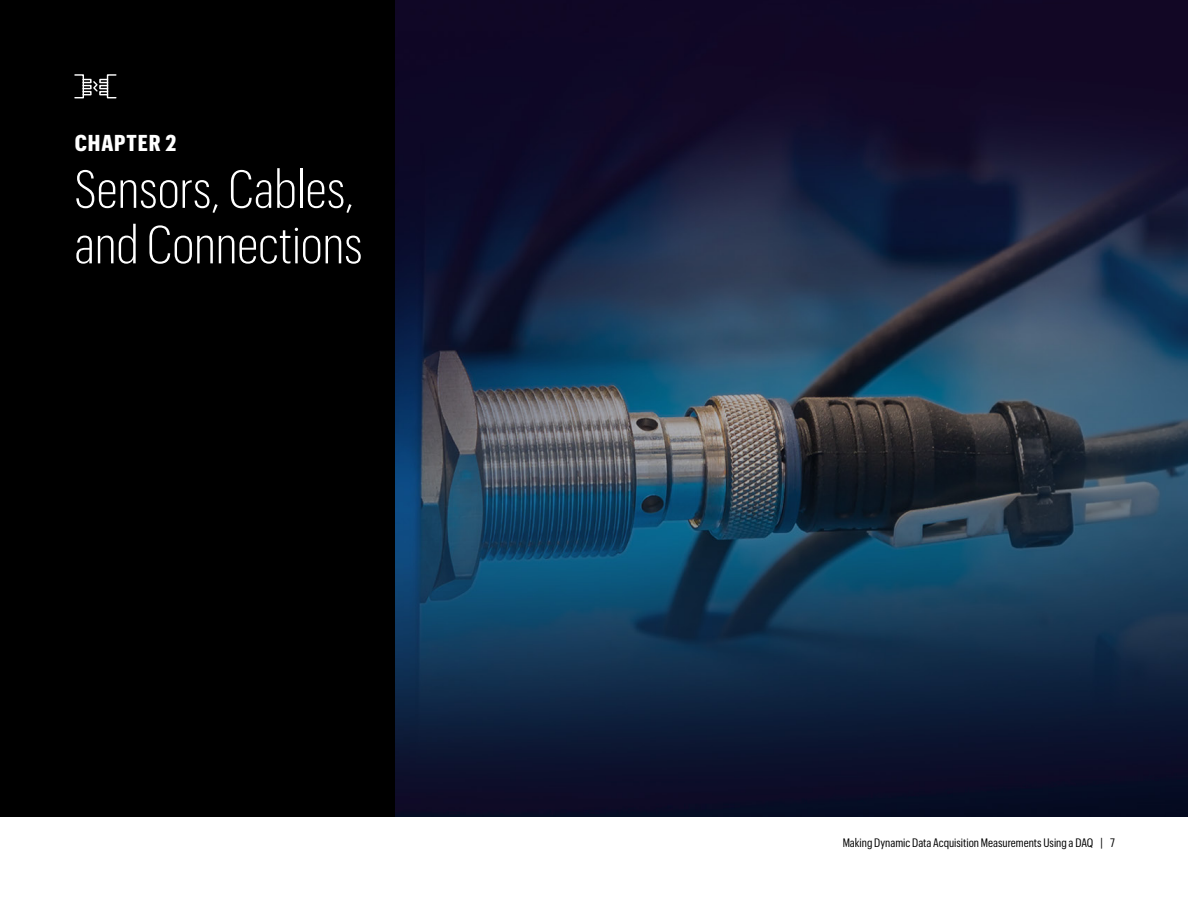
<style>
.page{position:relative;width:1188px;height:918px;background:#fff}
.page>*{position:absolute;margin:0;border:0;box-sizing:border-box;transform-origin:0 0}
.t1{font:300 52.5px/55.5px "Graphik Cond";letter-spacing:.01em;color:#fff}
.t2{font:700 22.5px "Graphik Cond";letter-spacing:.04em;color:#fff}
.t3{font:12px "Graphik Cond";color:#000}
</style>
<div class="page">
<img style="left:394px;top:0;width:794px;height:817px">
<div style="left:0;top:0;width:394px;height:817px;background:#000"></div>
<svg style="left:74px;top:74px;width:43px;height:25px"></svg>
<h2 class="t2" style="left:75px;top:127px;width:103px">CHAPTER 2</h2>
<h1 class="t1" style="left:75px;top:158px;width:289px">Sensors, Cables, and Connections</h1>
<p class="t3" style="left:843px;top:835px;width:274px">Making Dynamic Data Acquisition Measurements Using a DAQ | 7</p>
</div>
